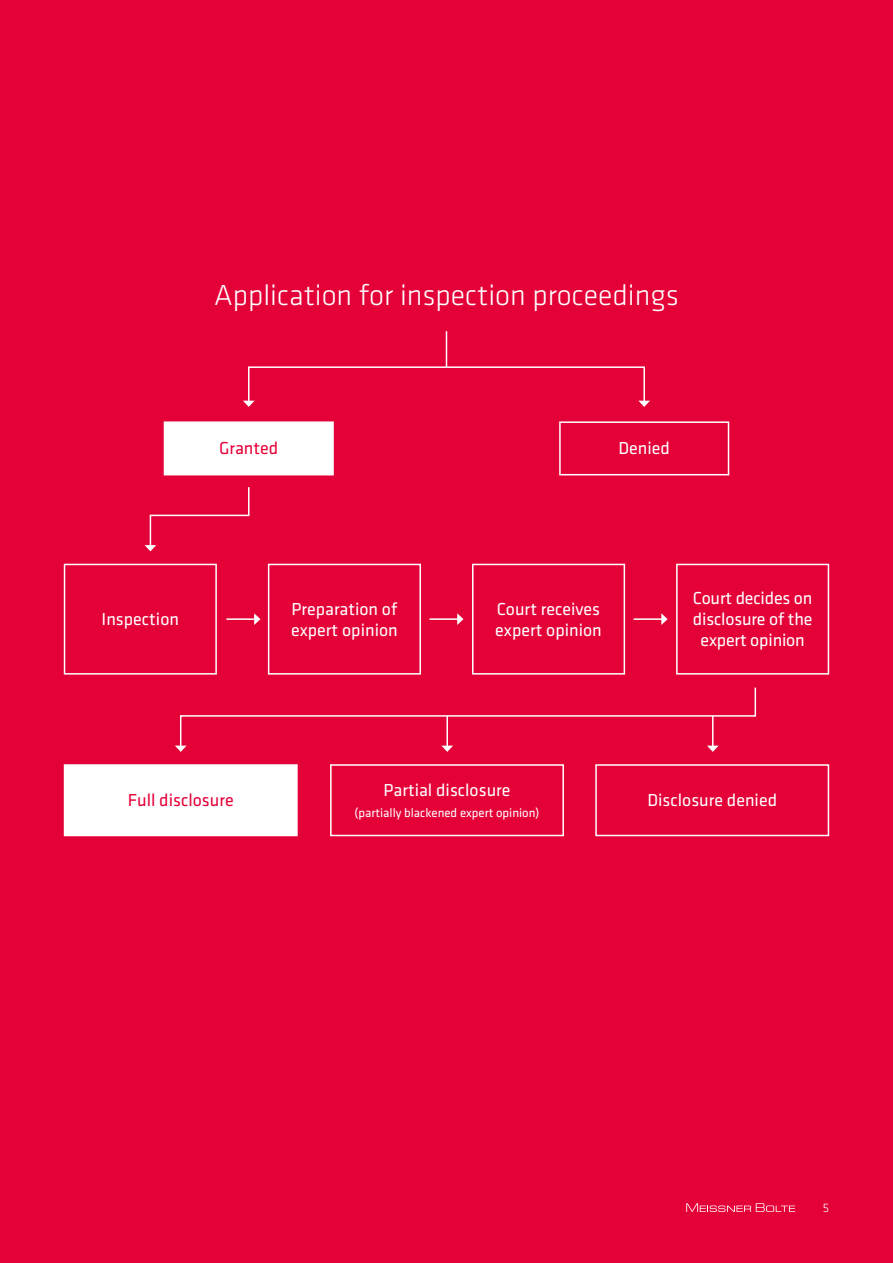
<style>
.page{position:relative;width:893px;height:1263px;background:#e40138}
.page>*{position:absolute;margin:0;border:0;box-sizing:border-box;transform-origin:0 0}
.t1{font:300 30px "Klavika";color:#fff}
.t2{font:18px/21px "Klavika";color:#fff}
.t3{font:18px "Klavika";color:#e40138}
.t4{font:12.75px "Klavika";color:#fff}
.t5{font:300 12.75px "Klavika";color:#fff}
</style>
<div class="page">
<div style="left:248px;top:366px;width:397px;height:36px;border:2px solid #fff"></div>
<svg style="left:638px;top:401px;width:12px;height:6px"></svg>
<svg style="left:243px;top:401px;width:12px;height:6px"></svg>
<svg style="left:145px;top:487px;width:105px;height:64px"></svg>
<svg style="left:175px;top:687px;width:582px;height:65px"></svg>
<div style="left:64px;top:564px;width:153px;height:111px;border:2px solid #fff"></div>
<div style="left:268px;top:564px;width:153px;height:111px;border:2px solid #fff"></div>
<div style="left:164px;top:422px;width:169px;height:53px;background:#fff"></div>
<div style="left:164px;top:421px;width:170px;height:54px;border:2px solid #fff"></div>
<div style="left:330px;top:764px;width:234px;height:72px;border:2px solid #fff"></div>
<div style="left:65px;top:765px;width:232px;height:70px;background:#fff"></div>
<div style="left:64px;top:764px;width:234px;height:72px;border:2px solid #fff"></div>
<div style="left:595px;top:764px;width:234px;height:72px;border:2px solid #fff"></div>
<div style="left:559px;top:421px;width:170px;height:54px;border:2px solid #fff"></div>
<div style="left:472px;top:564px;width:153px;height:111px;border:2px solid #fff"></div>
<div style="left:676px;top:564px;width:153px;height:111px;border:2px solid #fff"></div>
<hr style="left:446px;top:331px;width:1px;height:36px;background:#fff">
<hr style="left:226px;top:618px;width:29px;height:2px;background:#fff">
<svg style="left:254px;top:613px;width:6px;height:12px"></svg>
<hr style="left:429px;top:618px;width:29px;height:2px;background:#fff">
<svg style="left:457px;top:613px;width:6px;height:12px"></svg>
<hr style="left:634px;top:618px;width:28px;height:2px;background:#fff">
<svg style="left:661px;top:613px;width:7px;height:12px"></svg>
<svg style="left:686px;top:1203px;width:109px;height:9px"></svg>
<h1 class="t1" style="left:214px;top:282px;width:466px">Application for inspection proceedings</h1>
<p class="t3" style="left:219px;top:441px;width:61px">Granted</p>
<p class="t2" style="left:102px;top:610px;width:79px">Inspection</p>
<p class="t2" style="left:291px;top:599px;width:108px">Preparation of expert opinion</p>
<p class="t2" style="left:618px;top:439px;width:53px">Denied</p>
<p class="t2" style="left:495px;top:599px;width:108px">Court receives expert opinion</p>
<p class="t2" style="left:693px;top:589px;width:121px;text-align:center">Court decides on disclosure of the expert opinion</p>
<p class="t2" style="left:383px;top:780px;width:128px">Partial disclosure</p>
<p class="t4" style="left:355px;top:807px;width:186px">(partially blackened expert opinion)</p>
<p class="t3" style="left:128px;top:792px;width:107px">Full disclosure</p>
<p class="t2" style="left:647px;top:791px;width:131px">Disclosure denied</p>
<p class="t5" style="left:823px;top:1202px;width:8px">5</p>
</div>
